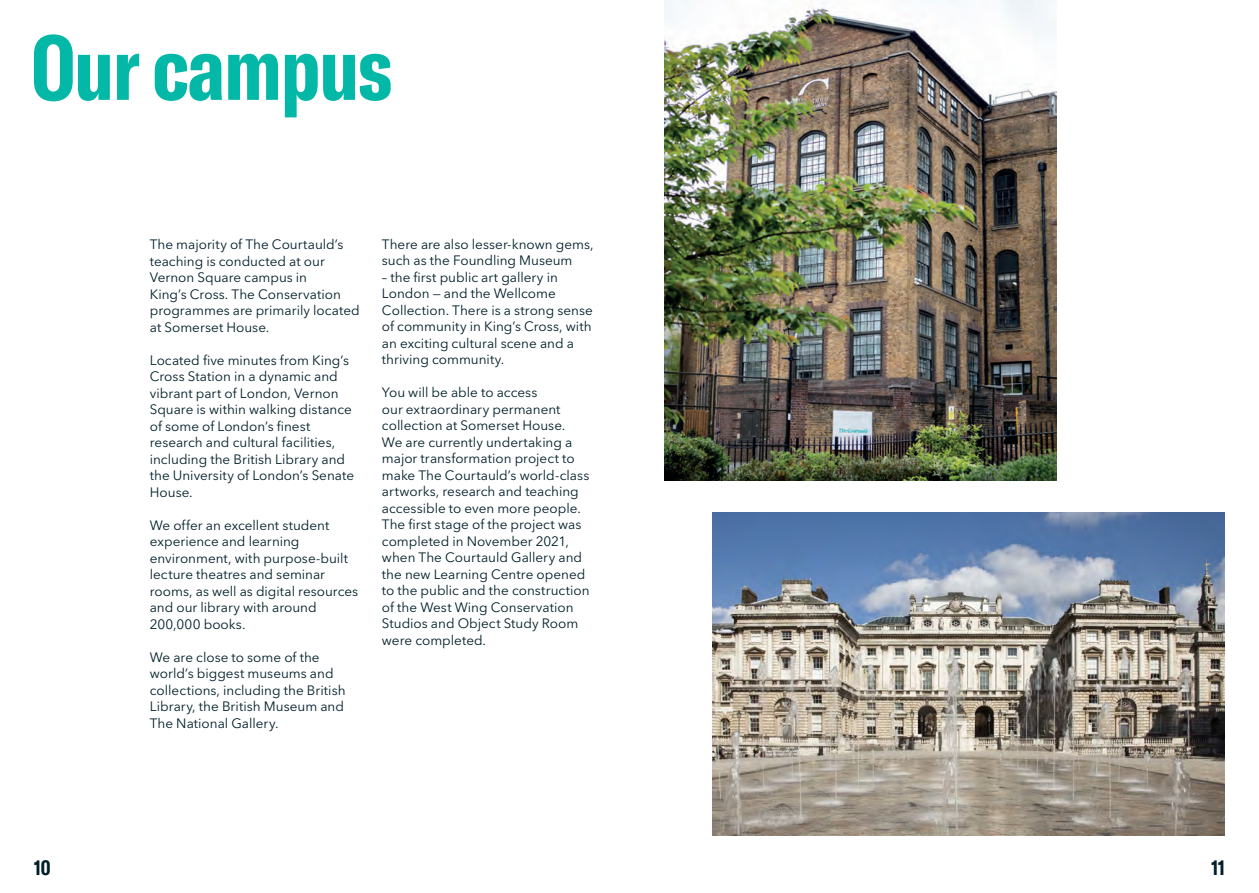
<style>
.page{position:relative;width:1259px;height:893px;background:#fff}
.page>*{position:absolute;margin:0;border:0;box-sizing:border-box;transform-origin:0 0}
.Headlines{font:700 extra-condensed 90px "GT America";letter-spacing:-.015em;color:#03b8a7}
.t1{font:700 extra-condensed 21px "GT America";color:#001e29}
.Bodytext{font:13.5px/16.5px "Avenir Next LT Pro";color:#001e29}
</style>
<div class="page">
<img style="left:664px;top:0;width:393px;height:480px">
<img style="left:712px;top:513px;width:513px;height:322px">
<p class="Headlines" style="left:31px;top:14px;width:363px">Our campus</p>
<p class="Bodytext" style="left:150px;top:236px;width:211px">The majority of The Courtauld’s teaching is conducted at our<br>Vernon Square campus in<br>King’s Cross. The Conservation programmes are primarily located at Somerset House.</p>
<p class="Bodytext" style="left:150px;top:352px;width:206px">Located five minutes from King’s<br>Cross Station in a dynamic and vibrant part of London, Vernon<br>Square is within walking distance of some of London’s finest research and cultural facilities, including the British Library and the University of London’s Senate<br>House.</p>
<p class="Bodytext" style="left:150px;top:517px;width:210px">We offer an excellent student experience and learning environment, with purpose-built lecture theatres and seminar rooms, as well as digital resources and our library with around<br>200,000 books.</p>
<p class="Bodytext" style="left:150px;top:649px;width:197px">We are close to some of the world’s biggest museums and collections, including the British<br>Library, the British Museum and<br>The National Gallery.</p>
<p class="Bodytext" style="left:382px;top:236px;width:213px">There are also lesser-known gems, such as the Foundling Museum</p>
<p class="Bodytext" style="left:382px;top:269px;width:212px">– the first public art gallery in<br>London — and the Wellcome<br>Collection. There is a strong sense of community in King’s Cross, with an exciting cultural scene and a thriving community.</p>
<p class="Bodytext" style="left:382px;top:384px;width:209px">You will be able to access<br>our extraordinary permanent collection at Somerset House.<br>We are currently undertaking a major transformation project to make The Courtauld’s world-class artworks, research and teaching accessible to even more people.<br>The first stage of the project was completed in November 2021, when The Courtauld Gallery and the new Learning Centre opened to the public and the construction of the West Wing Conservation<br>Studios and Object Study Room were completed.</p>
<h2 class="t1" style="left:34px;top:855px;width:18px">10</h2>
<h2 class="t1" style="left:1211px;top:855px;width:15px">11</h2>
</div>
